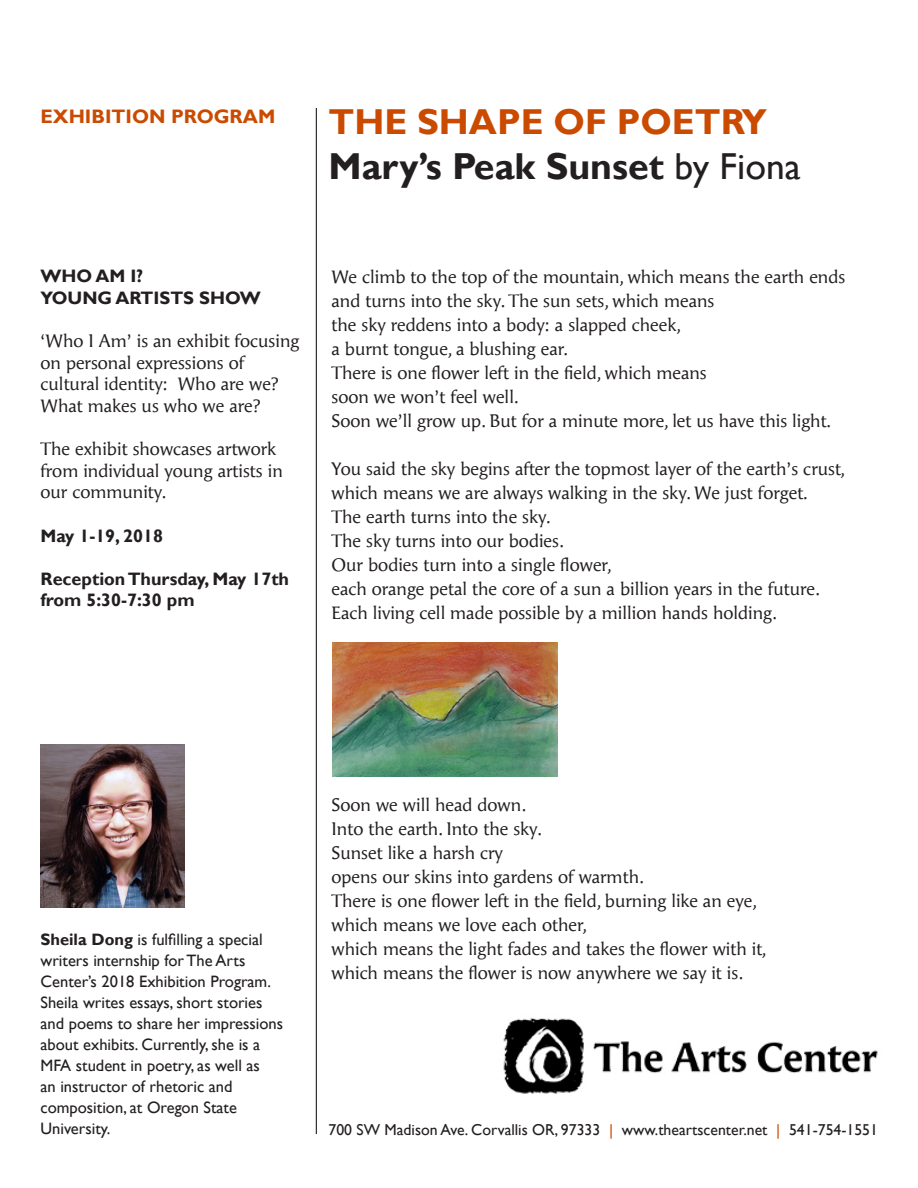
<style>
.page{position:relative;width:918px;height:1188px;background:#fff}
.page>*{position:absolute;margin:0;border:0;box-sizing:border-box;transform-origin:0 0}
.Poem_title{font:700 37.5px "Gill Sans";color:#231f20}
.t1{font:700 36px "Gill Sans";color:#ca4b00}
.t2{font:700 19.5px "Gill Sans";color:#ca4b00}
.Poem_text{font:18px/21.6px "Angie";color:#231f20}
.t3{font:700 18px/21.6px "Gill Sans";color:#231f20}
.t4{font:16.5px/21px "Gill Sans";color:#231f20}
.t5{font:15.75px "Gill Sans";color:#231f20}
.s1{font-weight:400}
.s2{font-weight:700}
.s3{color:#ca4b00}
</style>
<div class="page">
<img style="left:503px;top:1017px;width:375px;height:77px">
<hr style="left:316px;top:108px;width:1px;height:1026px;background:#231f20">
<img style="left:40px;top:744px;width:145px;height:163px">
<img style="left:333px;top:643px;width:224px;height:134px">
<p class="t2" style="left:40px;top:105px;width:236px">EXHIBITION PROGRAM</p>
<h2 class="t1" style="left:328px;top:101px;width:440px">THE SHAPE OF POETRY</h2>
<p class="Poem_title" style="left:328px;top:144px;width:474px">Mary’s Peak Sunset <span class="s1">by Fiona</span></p>
<p class="t3" style="left:40px;top:266px;width:222px">WHO AM I?<br>YOUNG ARTISTS SHOW</p>
<p class="Poem_text" style="left:40px;top:331px;width:261px">‘Who I Am’ is an exhibit focusing on personal expressions of cultural identity: Who are we?<br>What makes us who we are?</p>
<p class="Poem_text" style="left:40px;top:439px;width:244px">The exhibit showcases artwork from individual young artists in our community.</p>
<p class="t3" style="left:40px;top:525px;width:124px">May 1-19, 2018</p>
<p class="t3" style="left:40px;top:568px;width:250px">Reception Thursday, May 17th from 5:30-7:30 pm</p>
<p class="Poem_text" style="left:332px;top:267px;width:515px">We climb to the top of the mountain, which means the earth ends</p>
<p class="Poem_text" style="left:332px;top:291px;width:384px">and turns into the sky. The sun sets, which means</p>
<p class="Poem_text" style="left:332px;top:315px;width:351px">the sky reddens into a body: a slapped cheek,</p>
<p class="Poem_text" style="left:332px;top:339px;width:238px">a burnt tongue, a blushing ear.</p>
<p class="Poem_text" style="left:332px;top:363px;width:377px">There is one flower left in the field, which means</p>
<p class="Poem_text" style="left:332px;top:387px;width:189px">soon we won’t feel well.</p>
<p class="Poem_text" style="left:332px;top:411px;width:501px">Soon we’ll grow up. But for a minute more, let us have this light.</p>
<p class="Poem_text" style="left:332px;top:459px;width:515px">You said the sky begins after the topmost layer of the earth’s crust,</p>
<p class="Poem_text" style="left:332px;top:483px;width:478px">which means we are always walking in the sky. We just forget.</p>
<p class="Poem_text" style="left:332px;top:507px;width:221px">The earth turns into the sky.</p>
<p class="Poem_text" style="left:332px;top:531px;width:234px">The sky turns into our bodies.</p>
<p class="Poem_text" style="left:332px;top:555px;width:282px">Our bodies turn into a single flower,</p>
<p class="Poem_text" style="left:332px;top:579px;width:490px">each orange petal the core of a sun a billion years in the future.</p>
<p class="Poem_text" style="left:332px;top:603px;width:447px">Each living cell made possible by a million hands holding.</p>
<p class="t4" style="left:40px;top:930px;width:244px"><span class="s2">Sheila Dong</span> is fulfilling a special writers internship for The Arts<br>Center’s 2018 Exhibition Program.<br>Sheila writes essays, short stories and poems to share her impressions about exhibits. Currently, she is a<br>MFA student in poetry, as well as<br>an instructor of rhetoric and composition, at Oregon State<br>University.</p>
<p class="Poem_text" style="left:332px;top:795px;width:196px">Soon we will head down.</p>
<p class="Poem_text" style="left:332px;top:819px;width:212px">Into the earth. Into the sky.</p>
<p class="Poem_text" style="left:332px;top:843px;width:173px">Sunset like a harsh cry</p>
<p class="Poem_text" style="left:332px;top:867px;width:314px">opens our skins into gardens of warmth.</p>
<p class="Poem_text" style="left:332px;top:891px;width:427px">There is one flower left in the field, burning like an eye,</p>
<p class="Poem_text" style="left:332px;top:915px;width:258px">which means we love each other,</p>
<p class="Poem_text" style="left:332px;top:939px;width:437px">which means the light fades and takes the flower with it,</p>
<p class="Poem_text" style="left:332px;top:963px;width:413px">which means the flower is now anywhere we say it is.</p>
<p class="t5" style="left:328px;top:1120px;width:551px">700 SW Madison Ave. Corvallis OR, 97333 <span class="s3">|</span> www.theartscenter.net <span class="s3">|</span> 541-754-1551</p>
</div>
